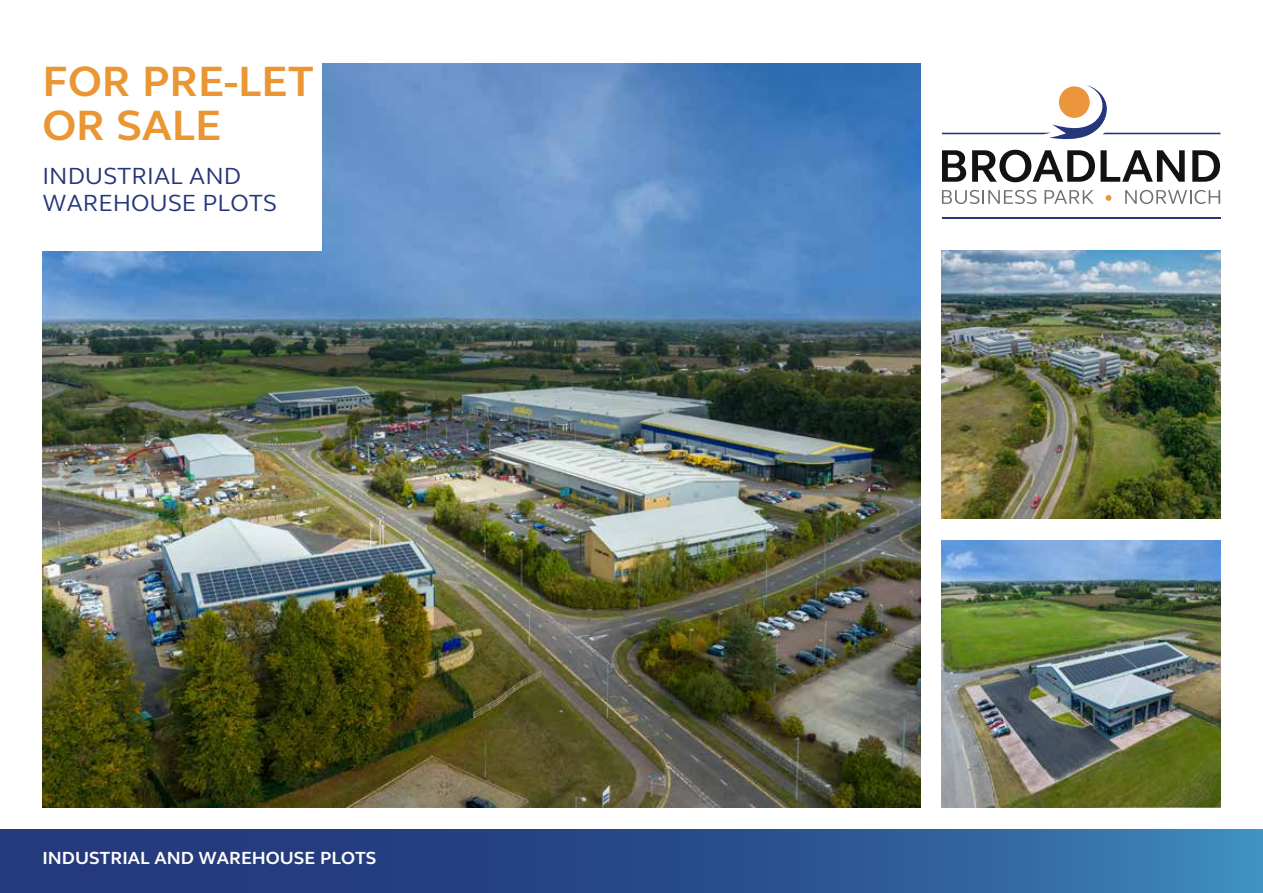
<style>
.page{position:relative;width:1263px;height:893px;background:#fff}
.page>*{position:absolute;margin:0;border:0;box-sizing:border-box;transform-origin:0 0}
.t1{font:700 43.5px/43.5px "FS Elliot";color:#eb9634}
.t2{font:24px/27px "FS Elliot";color:#25367a}
.t3{font:700 18px "FS Elliot";color:#fff}
</style>
<div class="page">
<img style="left:43px;top:64px;width:878px;height:744px">
<div style="left:0;top:0;width:321px;height:251px;background:#fff"></div>
<svg style="left:0;top:829px;width:1263px;height:64px;background:#2b528f"></svg>
<img style="left:942px;top:540px;width:278px;height:268px">
<img style="left:942px;top:251px;width:278px;height:268px">
<svg style="left:942px;top:190px;width:94px;height:14px"></svg>
<svg style="left:1044px;top:190px;width:50px;height:14px"></svg>
<svg style="left:1105px;top:195px;width:6px;height:6px"></svg>
<svg style="left:1125px;top:190px;width:95px;height:14px"></svg>
<hr style="left:942px;top:217px;width:278px;height:1px;background:#25367a">
<svg style="left:942px;top:150px;width:24px;height:32px"></svg>
<svg style="left:972px;top:150px;width:213px;height:32px"></svg>
<svg style="left:1192px;top:150px;width:28px;height:32px"></svg>
<svg style="left:942px;top:85px;width:278px;height:54px"></svg>
<h1 class="t1" style="left:43px;top:59px;width:273px">FOR PRE-LET<br>OR SALE</h1>
<p class="t2" style="left:43px;top:162px;width:236px">INDUSTRIAL AND<br>WAREHOUSE PLOTS</p>
<p class="t3" style="left:43px;top:846px;width:335px">INDUSTRIAL AND WAREHOUSE PLOTS</p>
</div>
